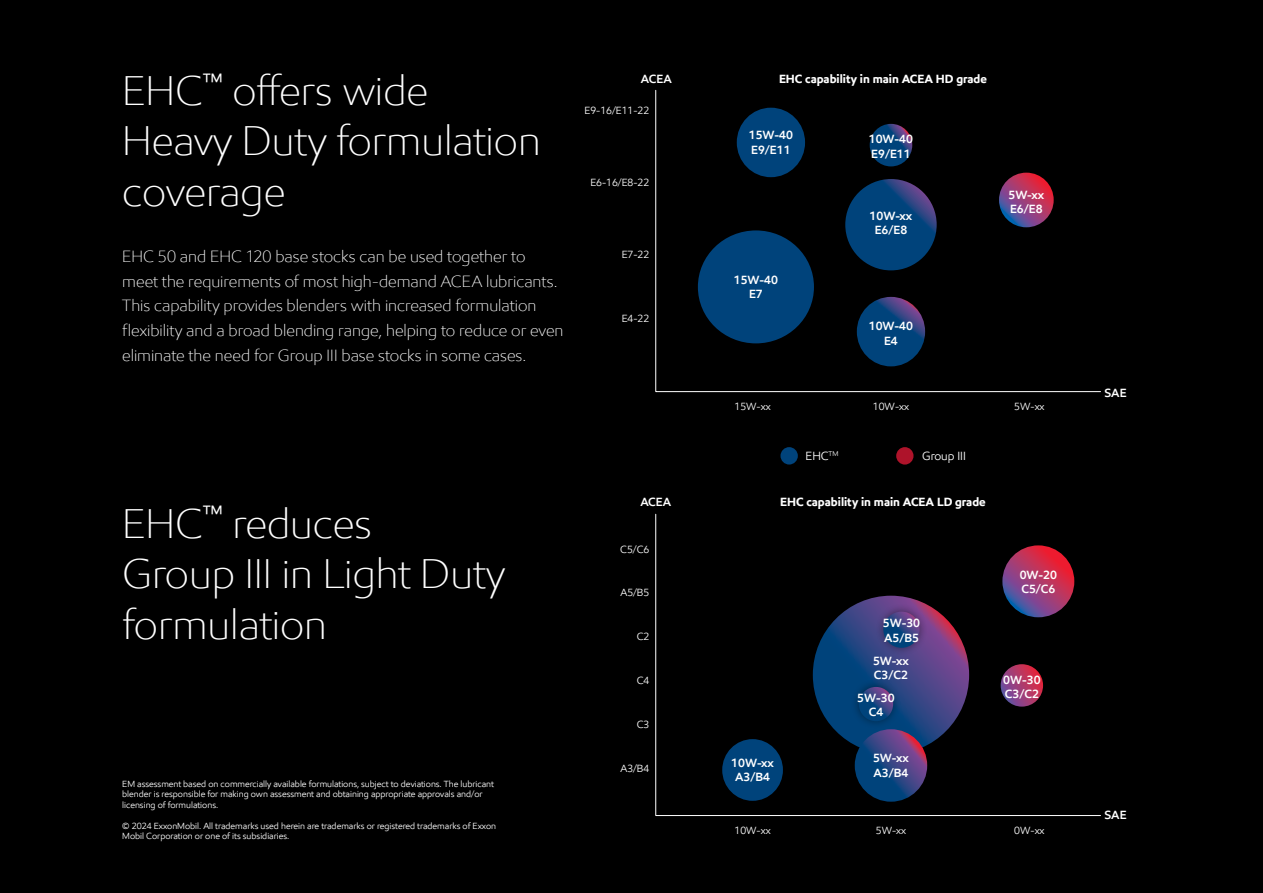
<style>
.page{position:relative;width:1263px;height:893px;background:#000}
.page>*{position:absolute;margin:0;border:0;box-sizing:border-box;transform-origin:0 0}
.t1{font:300 42px/50.4px "E Mprint";color:#fff}
.t2{font:300 16.5px/24.8px "E Mprint";color:#fff}
.t3{font:600 12px/14.4px "E Mprint";color:#fff}
.t4{font:700 12px "E Mprint";color:#fff}
.t5{font:12px "E Mprint";color:#fff}
.t6{font:10.5px "E Mprint";color:#fff}
.t7{font:9px/10.5px "E Mprint";color:#fff}
</style>
<div class="page">
<div style="left:780px;top:447px;width:18px;height:17px;background:#00437b;border-radius:50%"></div>
<div style="left:896px;top:447px;width:17px;height:18px;background:#ae132a;border-radius:50%"></div>
<div style="left:655px;top:90px;width:446px;height:302px;background:#000"></div>
<svg style="left:999px;top:173px;width:55px;height:54px;background:#9a3d71"></svg>
<div style="left:737px;top:108px;width:68px;height:69px;background:#00437b;border-radius:50%"></div>
<div style="left:698px;top:230px;width:116px;height:113px;background:#00437b;border-radius:50%"></div>
<svg style="left:845px;top:179px;width:92px;height:91px;background:#0a427b"></svg>
<svg style="left:857px;top:297px;width:68px;height:69px;background:#0e3563"></svg>
<svg style="left:870px;top:124px;width:42px;height:42px"></svg>
<div style="left:655px;top:513px;width:446px;height:303px;background:#000"></div>
<svg style="left:813px;top:596px;width:156px;height:158px;background:#27315d"></svg>
<svg style="left:855px;top:729px;width:72px;height:73px;background:#36437f"></svg>
<div style="left:851px;top:679px;width:50px;height:50px;background:#000;opacity:.4"></div>
<svg style="left:859px;top:687px;width:34px;height:34px"></svg>
<div style="left:876px;top:604px;width:51px;height:52px;background:#000;opacity:.4"></div>
<svg style="left:883px;top:612px;width:36px;height:36px"></svg>
<svg style="left:1002px;top:545px;width:72px;height:72px;background:#a3396b"></svg>
<svg style="left:1001px;top:664px;width:42px;height:43px"></svg>
<div style="left:722px;top:739px;width:61px;height:62px;background:#00437b;border-radius:50%"></div>
<h1 class="t1" style="left:122px;top:65px;width:420px">EHC<sup>™</sup> offers wide<br>Heavy Duty formulation coverage</h1>
<p class="t2" style="left:122px;top:244px;width:443px">EHC 50 and EHC 120 base stocks can be used together to meet the requirements of most high-demand ACEA lubricants.<br>This capability provides blenders with increased formulation flexibility and a broad blending range, helping to reduce or even eliminate the need for Group III base stocks in some cases.</p>
<h3 class="t3" style="left:641px;top:72px;width:32px">ACEA</h3>
<p class="t6" style="left:584px;top:104px;width:66px">E9-16/E11-22</p>
<p class="t6" style="left:590px;top:176px;width:60px">E6-16/E8-22</p>
<p class="t6" style="left:622px;top:248px;width:29px">E7-22</p>
<p class="t6" style="left:622px;top:312px;width:29px">E4-22</p>
<h1 class="t1" style="left:122px;top:498px;width:384px">EHC<sup>™</sup> reduces<br>Group III in Light Duty formulation</h1>
<p class="t7" style="left:122px;top:778px;width:373px">EM assessment based on commercially available formulations, subject to deviations. The lubricant blender is responsible for making own assessment and obtaining appropriate approvals and/or licensing of formulations.</p>
<p class="t7" style="left:122px;top:820px;width:375px">© 2024 ExxonMobil. All trademarks used herein are trademarks or registered trademarks of Exxon<br>Mobil Corporation or one of its subsidiaries.</p>
<h3 class="t3" style="left:640px;top:495px;width:32px">ACEA</h3>
<p class="t6" style="left:620px;top:542px;width:31px">C5/C6</p>
<p class="t6" style="left:620px;top:586px;width:30px">A5/B5</p>
<p class="t6" style="left:637px;top:630px;width:14px">C2</p>
<p class="t6" style="left:637px;top:674px;width:14px">C4</p>
<p class="t6" style="left:637px;top:718px;width:14px">C3</p>
<p class="t6" style="left:620px;top:762px;width:30px">A3/B4</p>
<h3 class="t4" style="left:779px;top:71px;width:209px">EHC capability in main ACEA HD grade</h3>
<h3 class="t3" style="left:749px;top:128px;width:46px">15W-40<br>E9/E11</h3>
<h3 class="t3" style="left:869px;top:132px;width:46px">10W-40<br>E9/E11</h3>
<h3 class="t3" style="left:734px;top:272px;width:46px;text-align:center">15W-40<br>E7</h3>
<h3 class="t3" style="left:870px;top:209px;width:44px;text-align:center">10W-xx<br>E6/E8</h3>
<h3 class="t3" style="left:869px;top:319px;width:46px;text-align:center">10W-40<br>E4</h3>
<h3 class="t3" style="left:1008px;top:187px;width:37px">5W-xx<br>E6/E8</h3>
<p class="t6" style="left:734px;top:400px;width:38px">15W-xx</p>
<p class="t6" style="left:873px;top:400px;width:38px">10W-xx</p>
<p class="t6" style="left:1014px;top:400px;width:32px">5W-xx</p>
<h3 class="t5" style="left:805px;top:448px;width:34px">EHC<sup>TM</sup></h3>
<h3 class="t5" style="left:922px;top:448px;width:45px">Group III</h3>
<h3 class="t4" style="left:780px;top:495px;width:207px">EHC capability in main ACEA LD grade</h3>
<h3 class="t3" style="left:883px;top:616px;width:39px">5W-30<br>A5/B5</h3>
<h3 class="t3" style="left:873px;top:653px;width:37px">5W-xx<br>C3/C2</h3>
<h3 class="t3" style="left:857px;top:690px;width:39px;text-align:center">5W-30<br>C4</h3>
<h3 class="t3" style="left:1020px;top:567px;width:39px">0W-20<br>C5/C6</h3>
<h3 class="t3" style="left:1003px;top:672px;width:39px">0W-30<br>C3/C2</h3>
<h3 class="t3" style="left:731px;top:755px;width:44px;text-align:center">10W-xx<br>A3/B4</h3>
<p class="t6" style="left:734px;top:823px;width:38px">10W-xx</p>
<h3 class="t3" style="left:873px;top:751px;width:37px">5W-xx<br>A3/B4</h3>
<p class="t6" style="left:876px;top:823px;width:32px">5W-xx</p>
<p class="t6" style="left:1014px;top:823px;width:32px">0W-xx</p>
<h3 class="t3" style="left:1104px;top:385px;width:23px">SAE</h3>
<h3 class="t3" style="left:1104px;top:808px;width:23px">SAE</h3>
</div>
